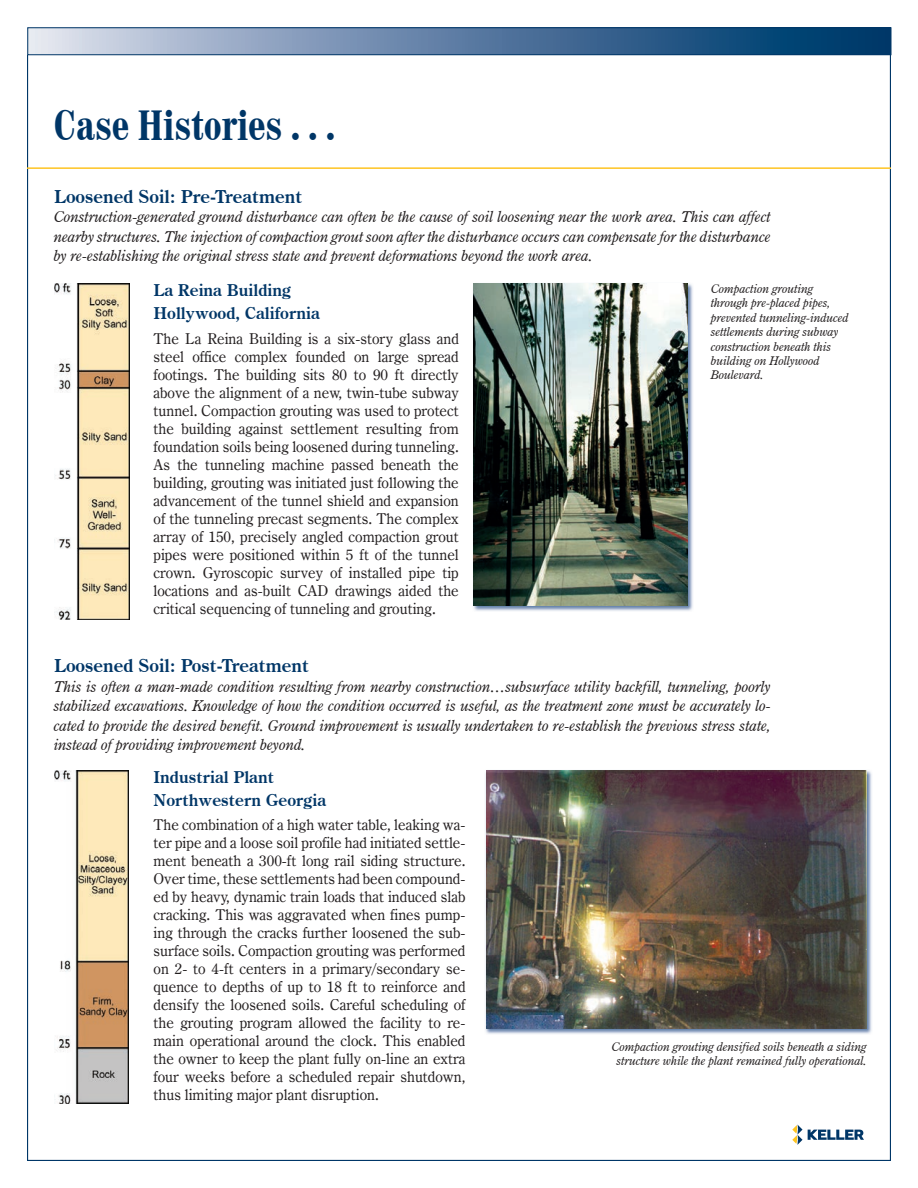
<style>
.page{position:relative;width:918px;height:1188px;background:#fff}
.page>*{position:absolute;margin:0;border:0;box-sizing:border-box;transform-origin:0 0}
.t1{font:700 condensed 42px "Century 725 BT";color:#003667;scale:.9 1}
.t2{font:700 18px "Century Oldstyle BT";color:#003667}
.t3{font:700 16.5px/22.5px "Century Oldstyle BT";color:#003667}
.t4{font:15px/18px "Century Oldstyle BT";color:#231f20;text-align:justify}
.t5{font:italic 15px/19.5px "Century Oldstyle BT";color:#231f20;text-align:justify}
.t6{font:italic 12px/14.4px "Century Oldstyle BT";color:#231f20}
</style>
<div class="page">
<svg style="left:29px;top:29px;width:860px;height:24px;background:#6182a6"></svg>
<div style="left:27px;top:27px;width:864px;height:28px;border:1px solid #003667"></div>
<hr style="left:27px;top:167px;width:864px;height:2px;background:#fec422">
<svg style="left:792px;top:1124px;width:72px;height:21px"></svg>
<img style="left:473px;top:283px;width:220px;height:328px">
<img style="left:474px;top:284px;width:214px;height:322px">
<img style="left:54px;top:284px;width:76px;height:335px">
<img style="left:485px;top:770px;width:387px;height:264px">
<img style="left:486px;top:771px;width:380px;height:257px">
<img style="left:54px;top:771px;width:75px;height:332px">
<h1 class="t1" style="left:54px;top:100px;width:314px">Case Histories . . .</h1>
<p class="t2" style="left:54px;top:185px;width:250px">Loosened Soil: Pre-Treatment</p>
<p class="t5" style="left:54px;top:207px;width:719px">Construction-generated ground disturbance can often be the cause of soil loosening near the work area. This can affect nearby structures. The injection of compaction grout soon after the disturbance occurs can compensate for the disturbance by re-establishing the original stress state and prevent deformations beyond the work area.</p>
<p class="t6" style="left:711px;top:281px;width:139px">Compaction grouting through pre-placed pipes, prevented tunneling-induced settlements during subway construction beneath this building on Hollywood<br>Boulevard.</p>
<p class="t3" style="left:154px;top:279px;width:168px">La Reina Building<br>Hollywood, California</p>
<p class="t4" style="left:154px;top:329px;width:307px">The La Reina Building is a six-story glass and steel office complex founded on large spread footings. The building sits 80 to 90 ft directly above the alignment of a new, twin-tube subway tunnel. Compaction grouting was used to protect the building against settlement resulting from foundation soils being loosened during tunneling.<br>As the tunneling machine passed beneath the building, grouting was initiated just following the advancement of the tunnel shield and expansion of the tunneling precast segments. The complex array of 150, precisely angled compaction grout pipes were positioned within 5 ft of the tunnel crown. Gyroscopic survey of installed pipe tip locations and as-built CAD drawings aided the critical sequencing of tunneling and grouting.</p>
<p class="t2" style="left:54px;top:655px;width:257px">Loosened Soil: Post-Treatment</p>
<p class="t5" style="left:54px;top:676px;width:719px">This is often a man-made condition resulting from nearby construction…subsurface utility backfill, tunneling, poorly stabilized excavations. Knowledge of how the condition occurred is useful, as the treatment zone must be accurately lo&shy;cated to provide the desired benefit. Ground improvement is usually undertaken to re-establish the previous stress state, instead of providing improvement beyond.</p>
<p class="t3" style="left:154px;top:766px;width:174px">Industrial Plant<br>Northwestern Georgia</p>
<p class="t4" style="left:154px;top:816px;width:313px">The combination of a high water table, leaking wa&shy;ter pipe and a loose soil profile had initiated settle&shy;ment beneath a 300-ft long rail siding structure.<br>Over time, these settlements had been compound&shy;ed by heavy, dynamic train loads that induced slab cracking. This was aggravated when fines pump&shy;ing through the cracks further loosened the sub&shy;surface soils. Compaction grouting was performed on 2- to 4-ft centers in a primary/secondary se&shy;quence to depths of up to 18 ft to reinforce and densify the loosened soils. Careful scheduling of the grouting program allowed the facility to re&shy;main operational around the clock. This enabled the owner to keep the plant fully on-line an extra four weeks before a scheduled repair shutdown, thus limiting major plant disruption.</p>
<p class="t6" style="left:612px;top:1040px;width:257px;text-align:center">Compaction grouting densified soils beneath a siding structure while the plant remained fully operational.</p>
</div>
